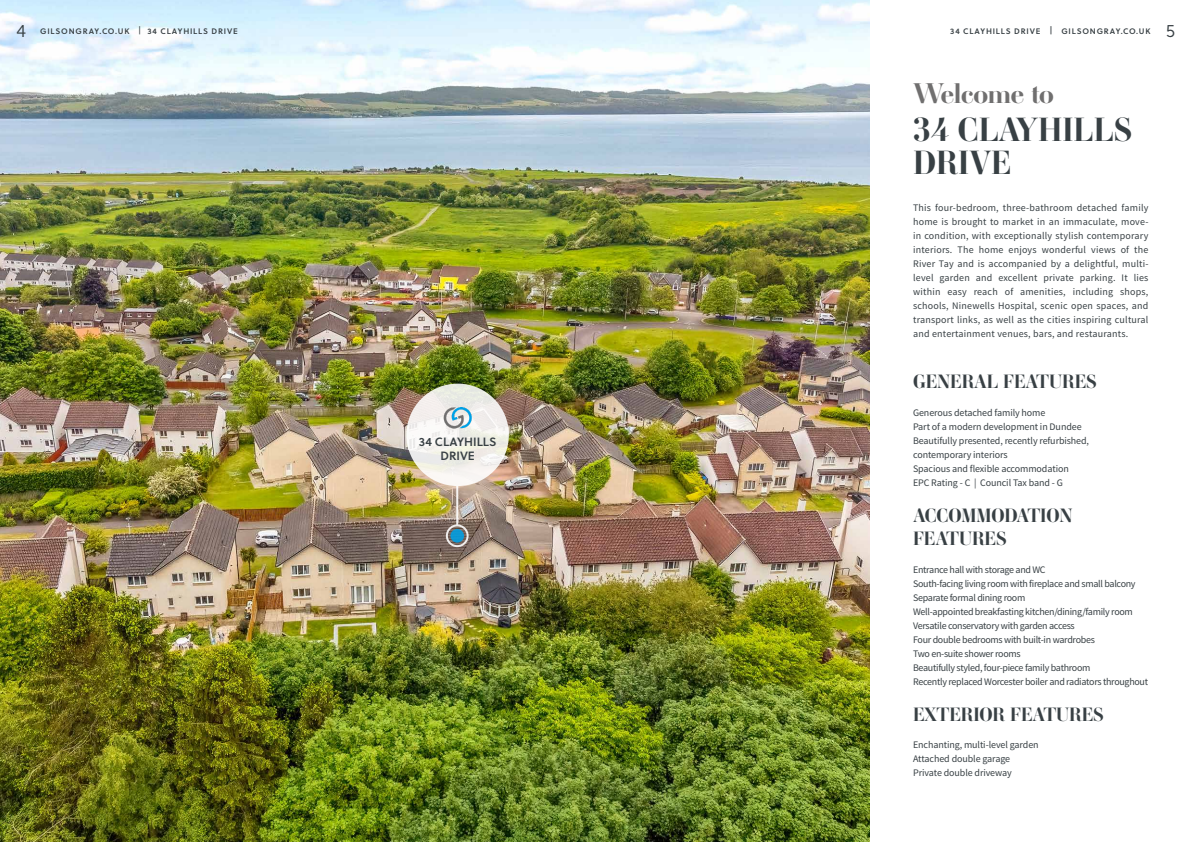
<style>
.page{position:relative;width:1191px;height:842px;background:#fff}
.page>*{position:absolute;margin:0;border:0;box-sizing:border-box;transform-origin:0 0}
.t1{font:700 33px/33px "Ambroise Std";color:#384044}
.t2{font:700 28px "Ambroise Std";letter-spacing:-.01em;color:#706f6f}
.t3{font:700 19px/22.8px "Ambroise Std";letter-spacing:-.01em;color:#384044}
.t4{font:18px "Soleil Lt";color:#384044}
.t5{font:12px/14.4px "Soleil Sb";color:#384044;text-align:center}
.t6{font:10px/14px "Source Sans Pro";letter-spacing:-.03em;color:#384044;text-align:justify}
.t7{font:10px/14px "Source Sans Pro";letter-spacing:-.01em;color:#384044}
.t8{font:8px "Soleil Sb";letter-spacing:.1em;color:#384044}
.s1{font-family:"Soleil Bk"}
</style>
<div class="page">
<img style="left:0;top:0;width:869px;height:842px">
<div style="left:446px;top:524px;width:22px;height:23px;border:2px solid #fff;border-radius:50%"></div>
<svg style="left:450px;top:529px;width:14px;height:14px"></svg>
<hr style="left:456px;top:473px;width:2px;height:52px;background:#fff">
<svg style="left:406px;top:384px;width:103px;height:102px;fill:#f2f0eb"></svg>
<img style="left:444px;top:408px;width:28px;height:23px">
<h3 class="t4" style="left:16px;top:18px;width:11px">4</h3>
<p class="t8" style="left:40px;top:25px;width:199px">GILSONGRAY.CO.UK <span class="s1">|</span> 34 CLAYHILLS DRIVE</p>
<p class="t8" style="left:950px;top:25px;width:202px">34 CLAYHILLS DRIVE | GILSONGRAY.CO.UK</p>
<h3 class="t4" style="left:1166px;top:18px;width:10px">5</h3>
<h2 class="t2" style="left:913px;top:75px;width:142px">Welcome to</h2>
<h1 class="t1" style="left:913px;top:113px;width:221px">34 CLAYHILLS<br>DRIVE</h1>
<p class="t5" style="left:419px;top:434px;width:79px">34 CLAYHILLS<br>DRIVE</p>
<p class="t6" style="left:913px;top:200px;width:237px">This four-bedroom, three-bathroom detached family home is brought to market in an immaculate, move&shy;in condition, with exceptionally stylish contemporary interiors. The home enjoys wonderful views of the River Tay and is accompanied by a delightful, multi&shy;level garden and excellent private parking. It lies within easy reach of amenities, including shops, schools, Ninewells Hospital, scenic open spaces, and transport links, as well as the cities inspiring cultural and entertainment venues, bars, and restaurants.</p>
<h3 class="t3" style="left:913px;top:370px;width:185px">GENERAL FEATURES</h3>
<p class="t7" style="left:913px;top:405px;width:177px">Generous detached family home<br>Part of a modern development in Dundee Beautifully presented, recently refurbished, contemporary interiors<br>Spacious and flexible accommodation<br>EPC Rating - C | Council Tax band - G</p>
<h3 class="t3" style="left:913px;top:505px;width:161px">ACCOMMODATION<br>FEATURES</h3>
<p class="t6" style="left:913px;top:563px;width:236px;text-align:left">Entrance hall with storage and WC<br>South-facing living room with fireplace and small balcony Separate formal dining room<br>Well-appointed breakfasting kitchen/dining/family room Versatile conservatory with garden access<br>Four double bedrooms with built-in wardrobes<br>Two en-suite shower rooms<br>Beautifully styled, four-piece family bathroom<br>Recently replaced Worcester boiler and radiators throughout</p>
<h3 class="t3" style="left:913px;top:703px;width:192px">EXTERIOR FEATURES</h3>
<p class="t7" style="left:913px;top:738px;width:127px">Enchanting, multi-level garden<br>Attached double garage<br>Private double driveway</p>
</div>
